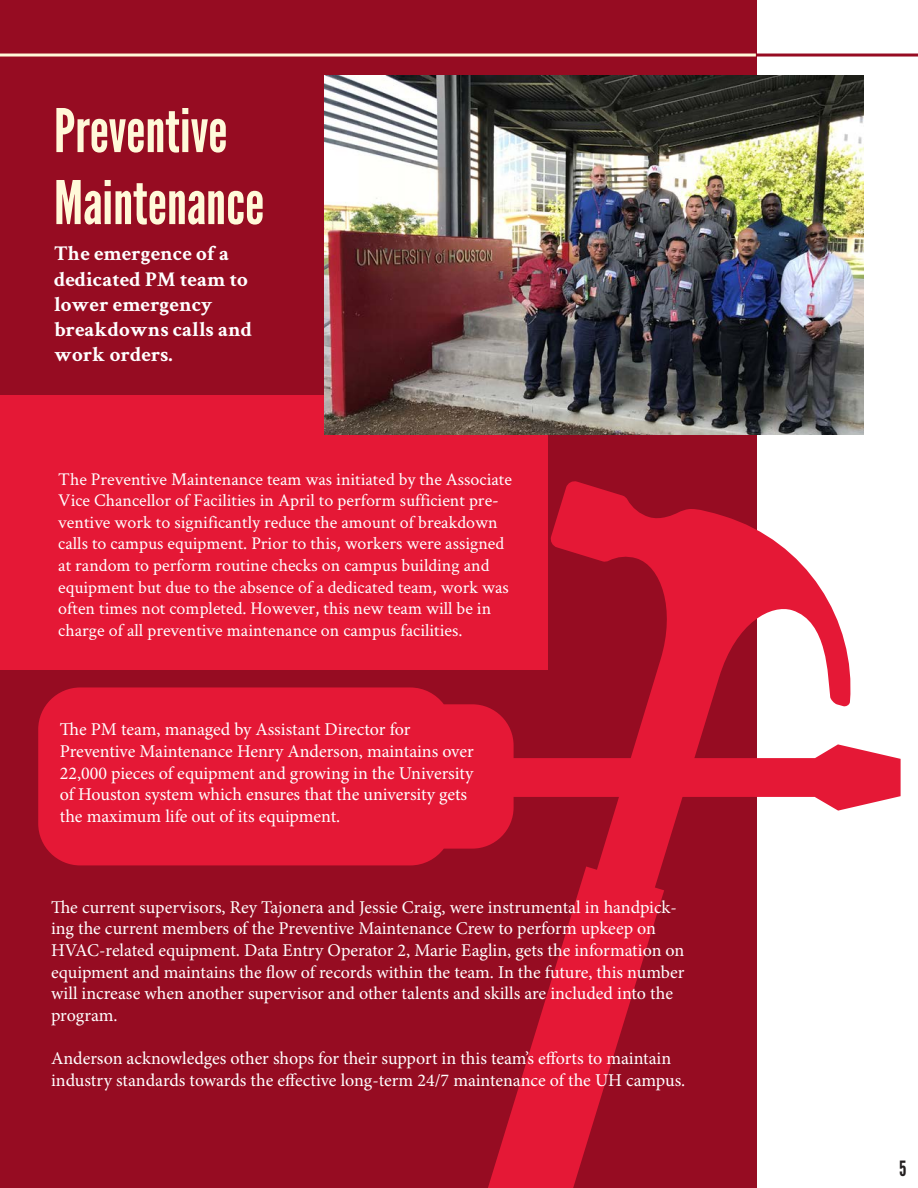
<style>
.page{position:relative;width:918px;height:1188px;background:#fff}
.page>*{position:absolute;margin:0;border:0;box-sizing:border-box;transform-origin:0 0}
.t1{font:60px "League Gothic";color:#fff9d9}
.t2{font:700 21px/25.2px "Crimson Text";color:#fff}
.t3{font:21px "League Gothic";color:#231f20}
.t4{font:18px/21.6px "Minion Pro";letter-spacing:-.005em;color:#fff}
.t5{font:18px/21.6px "Crimson Text";color:#fff}
</style>
<div class="page">
<div style="left:0;top:0;width:757px;height:1188px;background:#960c22"></div>
<div style="left:0;top:395px;width:547px;height:275px;background:#e51836"></div>
<img style="left:324px;top:76px;width:540px;height:359px">
<hr style="left:0;top:54px;width:756px;height:3px;background:#fff9d9">
<hr style="left:757px;top:54px;width:161px;height:3px;background:#960c22">
<svg style="left:488px;top:480px;width:363px;height:708px"></svg>
<svg style="left:38px;top:687px;width:863px;height:178px;fill:#e51836"></svg>
<p class="t1" style="left:54px;top:95px;width:175px">Preventive</p>
<p class="t1" style="left:54px;top:167px;width:212px">Maintenance</p>
<p class="t2" style="left:54px;top:241px;width:176px">The emergence of a</p>
<p class="t2" style="left:54px;top:266px;width:195px">dedicated PM team to lower emergency</p>
<p class="t2" style="left:54px;top:316px;width:200px">breakdowns calls and work orders.</p>
<p class="t5" style="left:58px;top:467px;width:455px">The Preventive Maintenance team was initiated by the Associate Vice Chancellor of Facilities in April to perform sufficient pre&shy;ventive work to significantly reduce the amount of breakdown calls to campus equipment. Prior to this, workers were assigned at random to perform routine checks on campus building and equipment but due to the absence of a dedicated team, work was often times not completed. However, this new team will be in charge of all preventive maintenance on campus facilities.</p>
<p class="t4" style="left:60px;top:719px;width:415px">The PM team, managed by Assistant Director for Preventive Maintenance Henry Anderson, maintains over 22,000 pieces of equipment and growing in the University of Houston system which ensures that the university gets the maximum life out of its equipment.</p>
<p class="t4" style="left:51px;top:896px;width:635px">The current supervisors, Rey Tajonera and Jessie Craig, were instrumental in handpick&shy;ing the current members of the Preventive Maintenance Crew to perform upkeep on HVAC-related equipment. Data Entry Operator 2, Marie Eaglin, gets the information on equipment and maintains the flow of records within the team. In the future, this number will increase when another supervisor and other talents and skills are included into the program.</p>
<p class="t4" style="left:51px;top:1048px;width:636px">Anderson acknowledges other shops for their support in this team’s efforts to maintain industry standards towards the effective long-term 24/7 maintenance of the UH campus.</p>
<p class="t3" style="left:899px;top:1156px;width:9px">5</p>
</div>
